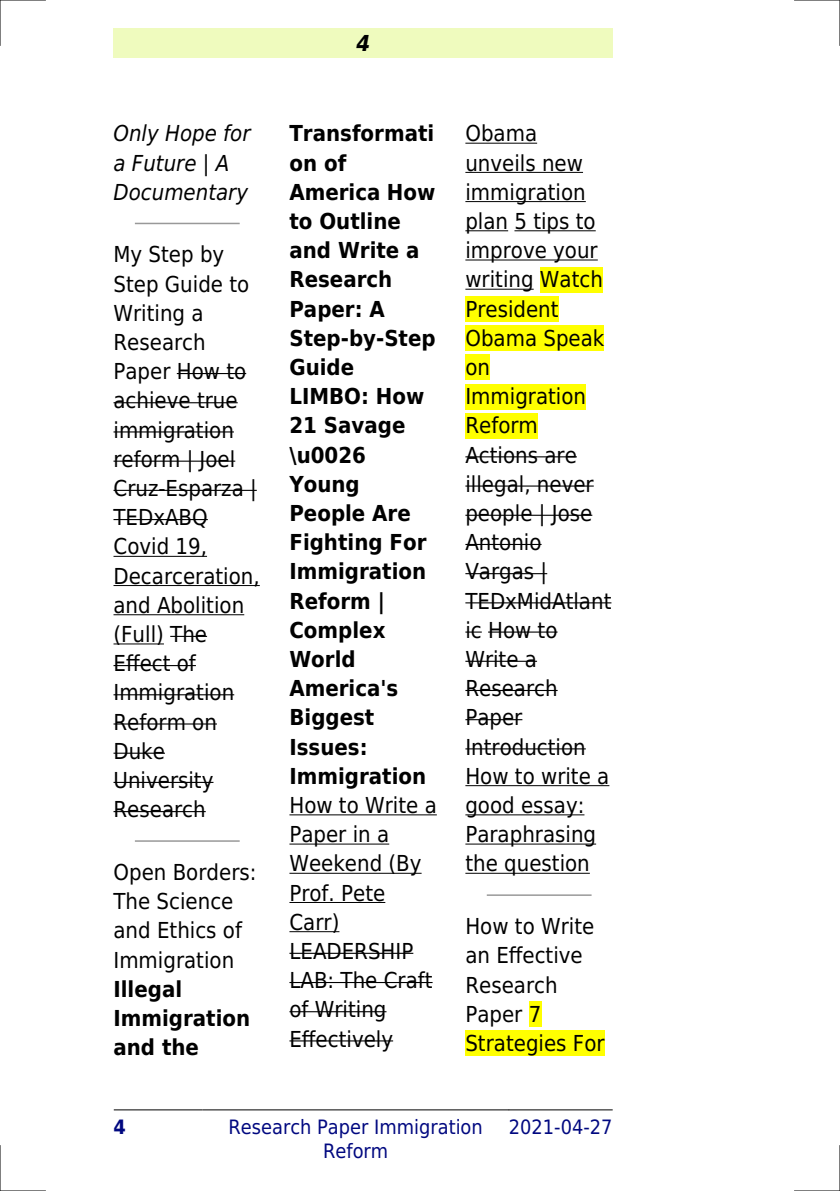
<style>
.page{position:relative;width:840px;height:1191px;background:#fff}
.page>*{position:absolute;margin:0;border:0;box-sizing:border-box;transform-origin:0 0}
.t1{font:22px/29.2px "DejaVu Sans Condensed";color:#000}
.t2{font:700 22px/29.2px "DejaVu Sans Condensed";color:#000}
.t3{font:italic 22px/29.2px "DejaVu Sans Condensed";color:#000}
.t4{font:italic 700 22px "DejaVu Sans Condensed";color:#000}
.t5{font:19.8px/23.8px "DejaVu Sans Condensed";color:#000880;text-align:center}
.t6{font:700 19.8px "DejaVu Sans Condensed";color:#000880}
</style>
<div class="page">
<div style="left:113px;top:28px;width:499px;height:30px;background:#effbbe"></div>
<hr style="left:114px;top:1109px;width:88px;height:1px;background:#000">
<hr style="left:203px;top:1109px;width:305px;height:1px;background:#000">
<hr style="left:509px;top:1109px;width:103px;height:1px;background:#000">
<hr style="left:135px;top:223px;width:104px;height:1px;background:#999">
<hr style="left:177px;top:373px;width:69px;height:1px;background:#000">
<hr style="left:113px;top:402px;width:124px;height:1px;background:#000">
<hr style="left:113px;top:431px;width:121px;height:1px;background:#000">
<hr style="left:113px;top:460px;width:122px;height:2px;background:#000">
<hr style="left:113px;top:490px;width:144px;height:1px;background:#000">
<hr style="left:113px;top:519px;width:95px;height:1px;background:#000">
<hr style="left:113px;top:556px;width:94px;height:1px;background:#000">
<hr style="left:113px;top:585px;width:147px;height:1px;background:#000">
<hr style="left:113px;top:614px;width:131px;height:1px;background:#000">
<hr style="left:113px;top:643px;width:51px;height:1px;background:#000">
<hr style="left:170px;top:636px;width:37px;height:1px;background:#000">
<hr style="left:113px;top:665px;width:83px;height:1px;background:#000">
<hr style="left:113px;top:694px;width:121px;height:1px;background:#000">
<hr style="left:113px;top:723px;width:104px;height:1px;background:#000">
<hr style="left:113px;top:752px;width:52px;height:1px;background:#000">
<hr style="left:113px;top:782px;width:100px;height:1px;background:#000">
<hr style="left:113px;top:811px;width:93px;height:1px;background:#000">
<hr style="left:135px;top:840px;width:104px;height:1px;background:#999">
<hr style="left:289px;top:814px;width:147px;height:1px;background:#000">
<hr style="left:289px;top:843px;width:100px;height:1px;background:#000">
<hr style="left:289px;top:872px;width:132px;height:1px;background:#000">
<hr style="left:289px;top:902px;width:96px;height:1px;background:#000">
<hr style="left:289px;top:931px;width:50px;height:1px;background:#000">
<hr style="left:289px;top:952px;width:124px;height:2px;background:#000">
<hr style="left:289px;top:982px;width:143px;height:1px;background:#000">
<hr style="left:289px;top:1011px;width:97px;height:1px;background:#000">
<hr style="left:289px;top:1040px;width:104px;height:1px;background:#000">
<hr style="left:465px;top:143px;width:72px;height:1px;background:#000">
<hr style="left:465px;top:172px;width:117px;height:1px;background:#000">
<hr style="left:465px;top:201px;width:120px;height:1px;background:#000">
<hr style="left:465px;top:230px;width:43px;height:1px;background:#000">
<hr style="left:514px;top:230px;width:81px;height:1px;background:#000">
<hr style="left:465px;top:259px;width:132px;height:1px;background:#000">
<hr style="left:465px;top:289px;width:68px;height:1px;background:#000">
<div style="left:539px;top:267px;width:63px;height:25px;background:#ff0"></div>
<div style="left:465px;top:296px;width:93px;height:26px;background:#ff0"></div>
<div style="left:465px;top:325px;width:139px;height:26px;background:#ff0"></div>
<div style="left:465px;top:354px;width:25px;height:26px;background:#ff0"></div>
<div style="left:465px;top:384px;width:120px;height:25px;background:#ff0"></div>
<div style="left:465px;top:413px;width:72px;height:25px;background:#ff0"></div>
<hr style="left:465px;top:456px;width:111px;height:1px;background:#000">
<hr style="left:465px;top:485px;width:128px;height:1px;background:#000">
<hr style="left:465px;top:515px;width:127px;height:1px;background:#000">
<hr style="left:465px;top:544px;width:76px;height:1px;background:#000">
<hr style="left:465px;top:573px;width:82px;height:1px;background:#000">
<hr style="left:465px;top:602px;width:146px;height:1px;background:#000">
<svg style="left:465px;top:631px;width:16px;height:1px"></svg>
<hr style="left:488px;top:631px;width:69px;height:1px;background:#000">
<hr style="left:465px;top:660px;width:71px;height:2px;background:#000">
<hr style="left:465px;top:690px;width:92px;height:1px;background:#000">
<hr style="left:465px;top:719px;width:57px;height:1px;background:#000">
<hr style="left:465px;top:748px;width:120px;height:1px;background:#000">
<hr style="left:465px;top:785px;width:144px;height:1px;background:#000">
<hr style="left:465px;top:814px;width:119px;height:1px;background:#000">
<hr style="left:465px;top:843px;width:130px;height:1px;background:#000">
<hr style="left:465px;top:872px;width:124px;height:1px;background:#000">
<hr style="left:487px;top:894px;width:103px;height:2px;background:#999">
<div style="left:528px;top:1001px;width:13px;height:26px;background:#ff0"></div>
<div style="left:465px;top:1030px;width:139px;height:26px;background:#ff0"></div>
<hr style="left:0;top:0;width:45px;height:1px;background:#000">
<hr style="left:794px;top:0;width:45px;height:1px;background:#000">
<hr style="left:0;top:1190px;width:45px;height:1px;background:#000">
<hr style="left:794px;top:1190px;width:45px;height:1px;background:#000">
<hr style="left:0;top:0;width:1px;height:45px;background:#000">
<hr style="left:0;top:1145px;width:1px;height:46px;background:#000">
<hr style="left:839px;top:0;width:1px;height:45px;background:#000">
<hr style="left:839px;top:1145px;width:1px;height:46px;background:#000">
<p class="t3" style="left:113px;top:119px;width:138px">Only Hope for a Future | A<br>Documentary</p>
<p class="t1" style="left:113px;top:240px;width:148px">My Step by<br>Step Guide to<br>Writing a<br>Research<br>Paper How to achieve true immigration reform | Joel<br>Cruz-Esparza |<br>TEDxABQ<br>Covid 19,<br>Decarceration, and Abolition (Full) The<br>Effect of<br>Immigration<br>Reform on<br>Duke<br>University<br>Research</p>
<p class="t1" style="left:113px;top:857px;width:144px">Open Borders:<br>The Science and Ethics of<br>Immigration</p>
<p class="t2" style="left:113px;top:974px;width:138px">Illegal<br>Immigration and the</p>
<p class="t4" style="left:356px;top:30px;width:15px">4</p>
<p class="t2" style="left:289px;top:119px;width:148px">Transformati on of<br>America How to Outline and Write a<br>Research<br>Paper: A<br>Step-by-Step<br>Guide<br>LIMBO: How<br>21 Savage \u0026<br>Young<br>People Are<br>Fighting For<br>Immigration<br>Reform |<br>Complex<br>World<br>America's<br>Biggest<br>Issues:<br>Immigration</p>
<p class="t1" style="left:289px;top:790px;width:149px">How to Write a<br>Paper in a<br>Weekend (By<br>Prof. Pete<br>Carr)<br>LEADERSHIP<br>LAB: The Craft of Writing<br>Effectively</p>
<p class="t1" style="left:465px;top:119px;width:147px">Obama unveils new immigration plan 5 tips to improve your writing Watch<br>President<br>Obama Speak on<br>Immigration<br>Reform<br>Actions are illegal, never people | Jose<br>Antonio<br>Vargas |<br>TEDxMidAtlant ic How to<br>Write a<br>Research<br>Paper<br>Introduction<br>How to write a good essay:<br>Paraphrasing the question</p>
<p class="t1" style="left:465px;top:912px;width:141px">How to Write an Effective<br>Research<br>Paper 7<br>Strategies For</p>
<p class="t6" style="left:113px;top:1115px;width:14px">4</p>
<p class="t5" style="left:228px;top:1115px;width:255px">Research Paper Immigration<br>Reform</p>
<p class="t5" style="left:508px;top:1115px;width:105px">2021-04-27</p>
</div>
